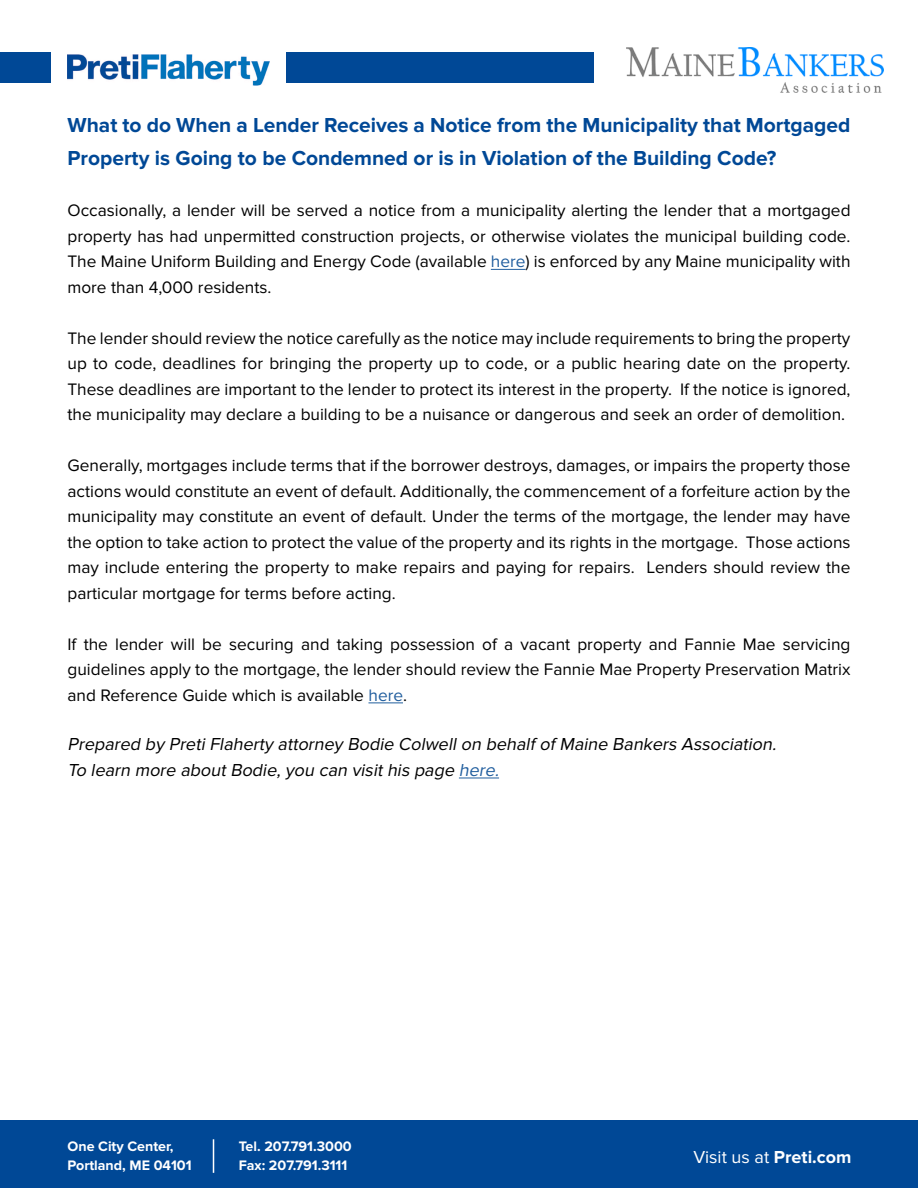
<style>
.page{position:relative;width:918px;height:1188px;background:#fff}
.page>*{position:absolute;margin:0;border:0;box-sizing:border-box;transform-origin:0 0}
.t1{font:700 21px/33px "Proxima Nova";color:#004896}
.t2{font:italic 18px/25.5px "Proxima Nova";color:#000}
.t3{font:18px "Proxima Nova";color:#fff}
.t4{font:17.25px/25.5px "Proxima Nova";color:#000;text-align:justify}
.t5{font:700 14.25px/19px "Proxima Nova";color:#fff}
.s1{color:#215e9e}
.s2{font-weight:700}
</style>
<div class="page">
<hr style="left:491px;top:269px;width:34px;height:1px;background:#215e9e">
<hr style="left:368px;top:703px;width:35px;height:1px;background:#215e9e">
<hr style="left:459px;top:778px;width:40px;height:1px;background:#215e9e">
<img style="left:68px;top:54px;width:202px;height:32px">
<div style="left:0;top:52px;width:51px;height:31px;background:#004896"></div>
<div style="left:287px;top:52px;width:307px;height:31px;background:#004896"></div>
<img style="left:627px;top:47px;width:257px;height:46px">
<div style="left:0;top:1120px;width:918px;height:68px;background:#004896"></div>
<hr style="left:213px;top:1139px;width:1px;height:34px;background:#fff">
<p class="t1" style="left:68px;top:109px;width:785px">What to do When a Lender Receives a Notice from the Municipality that Mortgaged<br>Property is Going to be Condemned or is in Violation of the Building Code?</p>
<p class="t4" style="left:68px;top:198px;width:785px">Occasionally, a lender will be served a notice from a municipality alerting the lender that a mortgaged property has had unpermitted construction projects, or otherwise violates the municipal building code.<br>The Maine Uniform Building and Energy Code (available <span class="s1">here</span>) is enforced by any Maine municipality with more than 4,000 residents.</p>
<p class="t4" style="left:68px;top:325px;width:785px">The lender should review the notice carefully as the notice may include requirements to bring the property up to code, deadlines for bringing the property up to code, or a public hearing date on the property.<br>These deadlines are important to the lender to protect its interest in the property. If the notice is ignored, the municipality may declare a building to be a nuisance or dangerous and seek an order of demolition.</p>
<p class="t4" style="left:68px;top:453px;width:785px">Generally, mortgages include terms that if the borrower destroys, damages, or impairs the property those actions would constitute an event of default. Additionally, the commencement of a forfeiture action by the municipality may constitute an event of default. Under the terms of the mortgage, the lender may have the option to take action to protect the value of the property and its rights in the mortgage. Those actions may include entering the property to make repairs and paying for repairs. Lenders should review the particular mortgage for terms before acting.</p>
<p class="t4" style="left:68px;top:631px;width:785px">If the lender will be securing and taking possession of a vacant property and Fannie Mae servicing guidelines apply to the mortgage, the lender should review the Fannie Mae Property Preservation Matrix and Reference Guide which is available <span class="s1">here</span>.</p>
<p class="t2" style="left:68px;top:732px;width:714px">Prepared by PretiFlaherty attorney Bodie Colwellon behalf of Maine Bankers Association.<br>To learn more aboutBodie,you can visithis page <span class="s1">here.</span></p>
<p class="t5" style="left:68px;top:1137px;width:126px">One City Center,<br>Portland, ME 04101</p>
<p class="t5" style="left:239px;top:1137px;width:115px">Tel. 207.791.3000<br>Fax: 207.791.3111</p>
<p class="t3" style="left:693px;top:1147px;width:160px">Visit us at <span class="s2">Preti.com</span></p>
</div>
